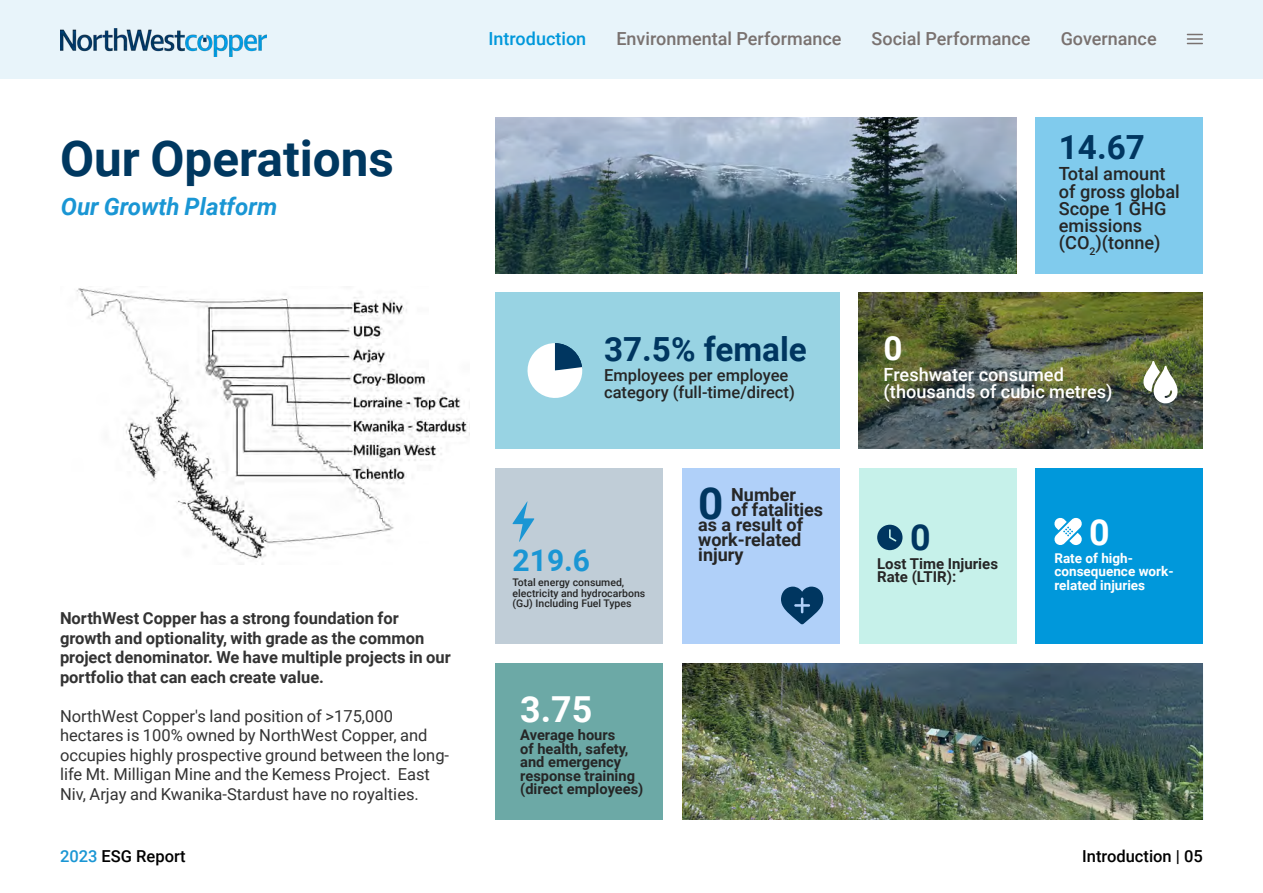
<style>
.page{position:relative;width:1263px;height:893px;background:#fff}
.page>*{position:absolute;margin:0;border:0;box-sizing:border-box;transform-origin:0 0}
.t1{font:700 49.5px "Roboto";color:#003860}
.t2{font:700 44.1px "Roboto";color:#003660}
.t3{font:700 35.85px "Roboto";color:#fff}
.t4{font:700 35.85px "Roboto";color:#003660}
.t5{font:700 33.3px "Roboto";color:#003660}
.t6{font:700 33.3px "Roboto";color:#fff}
.t7{font:700 30px "Roboto";color:#1a96d4}
.t8{font:italic 700 24px "Roboto";color:#1a96d4}
.t9{font:500 18.15px/17.2px "Roboto";color:#262626}
.t10{font:500 18.15px/17.2px "Roboto";color:#fff}
.t11{font:500 18px "Roboto";color:#79716f}
.t12{font:700 18px "Roboto";color:#262626}
.t13{font:500 18px "Roboto";color:#0098db}
.t14{font:16.5px/19.5px "Roboto";color:#333}
.t15{font:700 16.5px/19.5px "Roboto";color:#333}
.t16{font:500 16.5px/17.2px "Roboto";color:#262626}
.t17{font:500 16.5px "Roboto";color:#000}
.t18{font:700 15px/13.5px "Roboto";color:#262626}
.t19{font:700 14.7px/13.5px "Roboto";color:#262626}
.t20{font:700 13.5px/13.5px "Roboto";color:#fff}
.t21{font:500 10.5px/10.5px "Roboto";color:#262626}
.s1{color:#1a96d4}
</style>
<div class="page">
<div style="left:496px;top:292px;width:344px;height:156px;background:#98d3e3"></div>
<img style="left:858px;top:292px;width:345px;height:157px">
<div style="left:1036px;top:468px;width:167px;height:176px;background:#0098db"></div>
<div style="left:859px;top:468px;width:157px;height:176px;background:#c6f1ea"></div>
<div style="left:682px;top:468px;width:157px;height:176px;background:#b0d0f9"></div>
<div style="left:495px;top:468px;width:167px;height:176px;background:#c0cdd7"></div>
<div style="left:1036px;top:117px;width:167px;height:156px;background:#80cbed"></div>
<div style="left:495px;top:663px;width:167px;height:156px;background:#6ca9a6"></div>
<img style="left:76px;top:288px;width:392px;height:276px">
<svg style="left:877px;top:525px;width:25px;height:25px"></svg>
<svg style="left:512px;top:501px;width:22px;height:41px"></svg>
<svg style="left:781px;top:587px;width:42px;height:37px"></svg>
<svg style="left:1143px;top:361px;width:34px;height:42px"></svg>
<svg style="left:1054px;top:517px;width:28px;height:28px"></svg>
<svg style="left:527px;top:343px;width:56px;height:55px"></svg>
<svg style="left:495px;top:117px;width:521px;height:156px;background:#57717b"></svg>
<img style="left:683px;top:663px;width:521px;height:156px">
<svg style="left:382px;top:344px;width:6px;height:5px"></svg>
<div style="left:0;top:0;width:1263px;height:78px;background:#e8f4fa"></div>
<img style="left:60px;top:29px;width:206px;height:27px">
<svg style="left:1187px;top:34px;width:16px;height:10px"></svg>
<h1 class="t1" style="left:60px;top:123px;width:336px">Our Operations</h1>
<h3 class="t8" style="left:61px;top:189px;width:218px">Our Growth Platform</h3>
<p class="t15" style="left:60px;top:608px;width:392px">NorthWest Copper has a strong foundation for growth and optionality, with grade as the common project denominator. We have multiple projects in our portfolio that can each create value.</p>
<p class="t14" style="left:60px;top:705px;width:391px">NorthWest Copper's land position of &gt;175,000 hectares is 100% owned by NorthWest Copper, and occupies highly prospective ground between the long&shy;life Mt. Milligan Mine and the Kemess Project. East Niv, Arjay and Kwanika-Stardust have no royalties.</p>
<p class="t13" style="left:488px;top:26px;width:99px">Introduction</p>
<p class="t11" style="left:616px;top:26px;width:227px">Environmental Performance</p>
<p class="t11" style="left:872px;top:26px;width:160px">Social Performance</p>
<p class="t11" style="left:1061px;top:26px;width:97px">Governance</p>
<h3 class="t5" style="left:1059px;top:124px;width:88px">14.67</h3>
<h3 class="t5" style="left:604px;top:326px;width:204px">37.5% female</h3>
<p class="t16" style="left:604px;top:366px;width:192px">Employees per employee category (full-time/direct)</p>
<h3 class="t7" style="left:513px;top:539px;width:79px">219.6</h3>
<h2 class="t2" style="left:698px;top:472px;width:27px">0</h2>
<p class="t12" style="left:731px;top:482px;width:66px">Number</p>
<p class="t12" style="left:731px;top:497px;width:93px">of fatalities</p>
<p class="t12" style="left:698px;top:512px;width:106px">as a result of</p>
<p class="t12" style="left:698px;top:527px;width:105px">work-related</p>
<p class="t12" style="left:698px;top:542px;width:47px">injury</p>
<p class="t21" style="left:513px;top:577px;width:134px">Total energy consumed, electricity and hydrocarbons (GJ) Including Fuel Types</p>
<h3 class="t3" style="left:520px;top:684px;width:74px">3.75</h3>
<p class="t19" style="left:520px;top:728px;width:125px">Average hours<br>of health, safety, and emergency response training (direct employees)</p>
<h3 class="t6" style="left:884px;top:324px;width:21px">0</h3>
<p class="t9" style="left:1059px;top:165px;width:123px">Total amount of gross global<br>Scope 1 GHG emissions (CO<sub>2</sub>)(tonne)</p>
<p class="t10" style="left:884px;top:365px;width:230px">Freshwater consumed (thousands of cubic metres)</p>
<h3 class="t4" style="left:910px;top:512px;width:22px">0</h3>
<p class="t18" style="left:877px;top:556px;width:122px">Lost Time Injuries<br>Rate (LTIR):</p>
<h3 class="t3" style="left:1089px;top:507px;width:22px">0</h3>
<p class="t20" style="left:1054px;top:551px;width:121px">Rate of high&shy;consequence work&shy;related injuries</p>
<p class="t17" style="left:60px;top:844px;width:127px"><span class="s1">2023</span> ESG Report</p>
<p class="t17" style="left:1082px;top:844px;width:122px">Introduction | 05</p>
</div>
